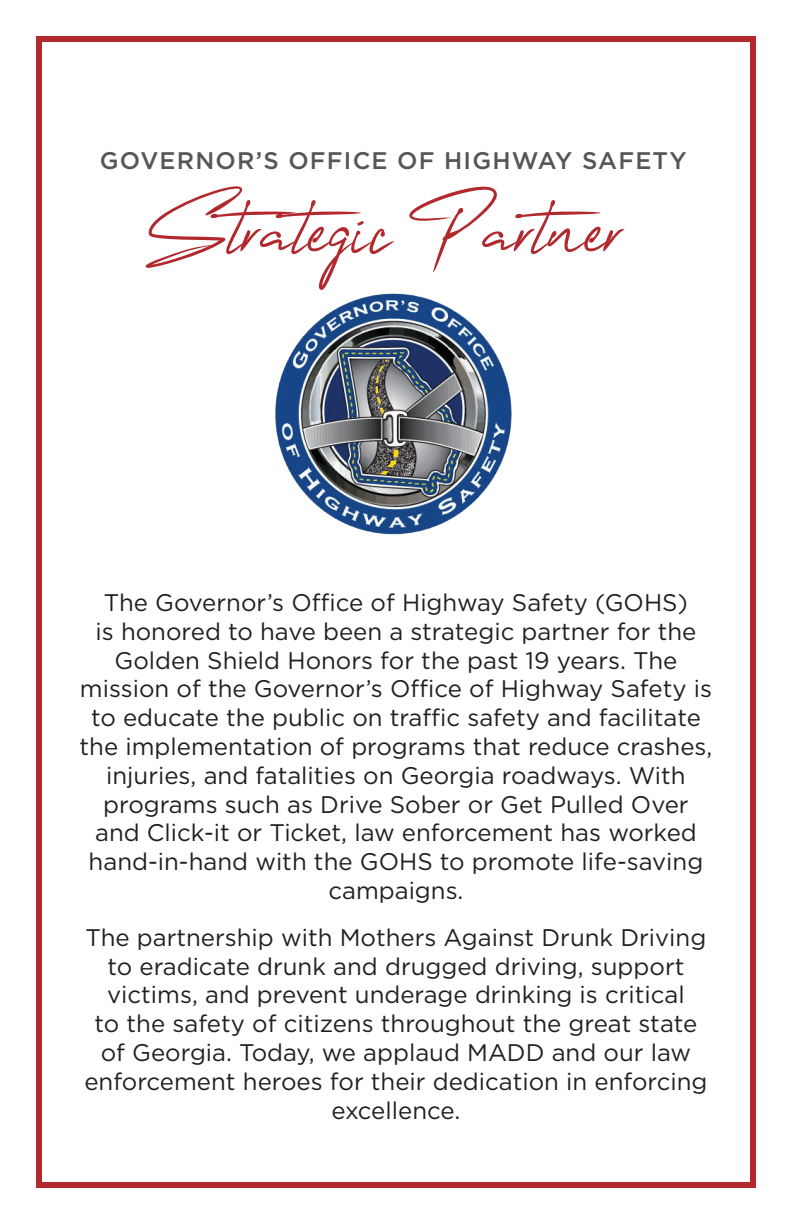
<style>
.page{position:relative;width:792px;height:1224px;background:#fff}
.page>*{position:absolute;margin:0;border:0;box-sizing:border-box;transform-origin:0 0}
.t1{font:120px "One Signature";color:#b1282d}
.t2{font:24px/28.8px "Gotham";color:#231f20;text-align:center}
.t3{font:500 24px "Gotham";letter-spacing:.05em;color:#535759}
</style>
<div class="page">
<div style="left:36px;top:36px;width:720px;height:1152px;border:6px solid #b1282d"></div>
<img style="left:275px;top:293px;width:237px;height:242px">
<p class="t3" style="left:100px;top:145px;width:588px">GOVERNOR’S OFFICE OF HIGHWAY SAFETY</p>
<h1 class="t1" style="left:146px;top:138px;width:480px">Strategic Partner</h1>
<p class="t2" style="left:80px;top:588px;width:634px">The Governor’s Office of Highway Safety (GOHS)<br>is honored to have been a strategic partner for the Golden Shield Honors for the past 19 years. The mission of the Governor’s Office of Highway Safety is to educate the public on traffic safety and facilitate the implementation of programs that reduce crashes, injuries, and fatalities on Georgia roadways. With programs such as Drive Sober or Get Pulled Over and Click-it or Ticket, law enforcement has worked hand-in-hand with the GOHS to promote life-saving campaigns.</p>
<p class="t2" style="left:84px;top:922px;width:625px">The partnership with Mothers Against Drunk Driving to eradicate drunk and drugged driving, support victims, and prevent underage drinking is critical<br>to the safety of citizens throughout the great state of Georgia. Today, we applaud MADD and our law enforcement heroes for their dedication in enforcing excellence.</p>
</div>
